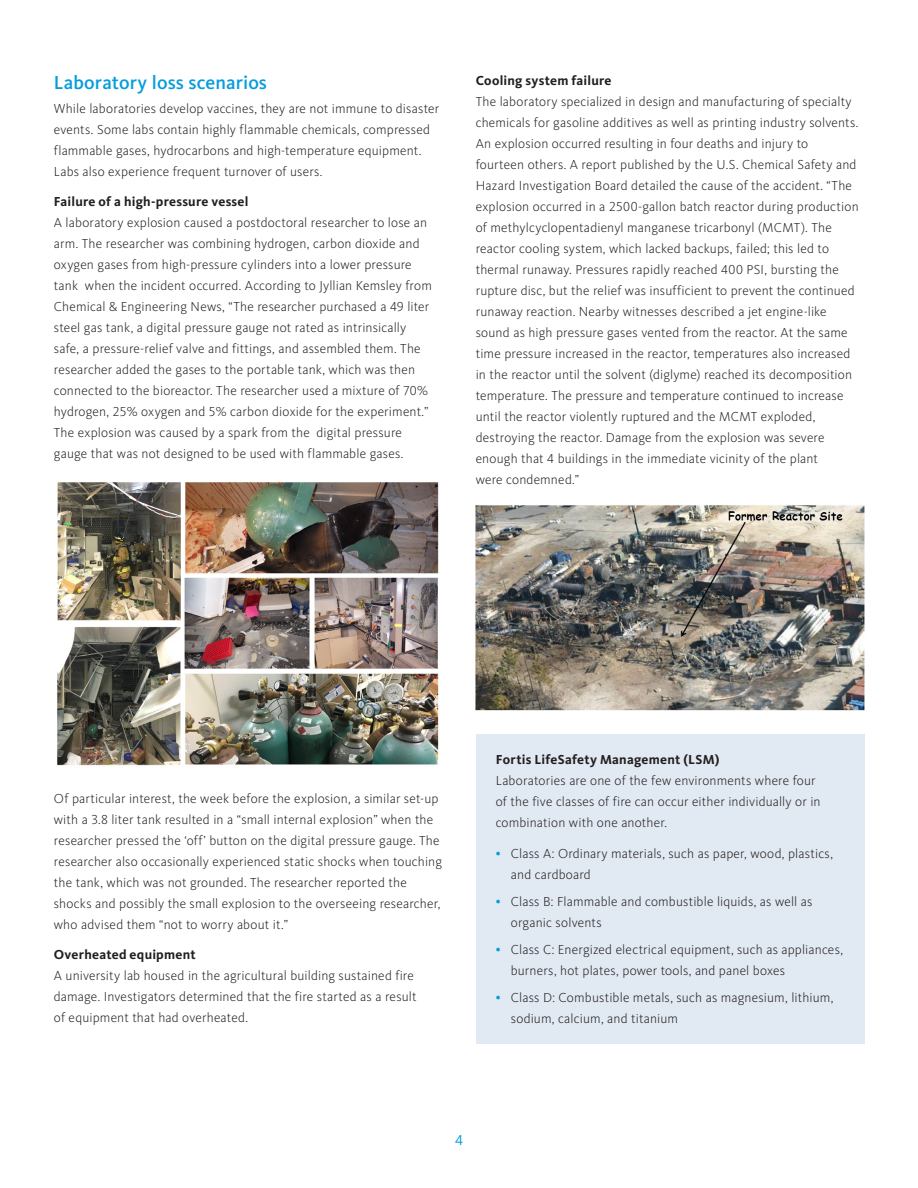
<style>
.page{position:relative;width:918px;height:1188px;background:#fff}
.page>*{position:absolute;margin:0;border:0;box-sizing:border-box;transform-origin:0 0}
.t1{font:500 19.5px "Kievit OT";letter-spacing:.005em;color:#069ddc}
.t2{font:15px "Kievit OT";color:#069ddc}
.Body{font:300 13.5px/21px "Kievit OT";letter-spacing:.01em;color:#231f20}
.t3{font:700 13.5px "Kievit OT";letter-spacing:.015em;color:#231f20}
.s1{font-weight:500;font-size:12px;color:#069ddc}
</style>
<div class="page">
<img style="left:476px;top:505px;width:388px;height:206px">
<div style="left:476px;top:734px;width:388px;height:309px;background:#e1e9f2"></div>
<img style="left:57px;top:482px;width:382px;height:284px">
<h2 class="t1" style="left:54px;top:71px;width:215px">Laboratory loss scenarios</h2>
<p class="Body" style="left:54px;top:98px;width:387px">While laboratories develop vaccines, they are not immune to disaster events. Some labs contain highly flammable chemicals, compressed flammable gases, hydrocarbons and high-temperature equipment.<br>Labs also experience frequent turnover of users.</p>
<h3 class="t3" style="left:54px;top:193px;width:196px">Failure of a high-pressure vessel</h3>
<p class="Body" style="left:54px;top:212px;width:380px">A laboratory explosion caused a postdoctoral researcher to lose an arm. The researcher was combining hydrogen, carbon dioxide and oxygen gases from high-pressure cylinders into a lower pressure tank when the incident occurred. According to Jyllian Kemsley from Chemical &amp; Engineering News, “The researcher purchased a 49 liter steel gas tank, a digital pressure gauge not rated as intrinsically safe, a pressure-relief valve and fittings, and assembled them. The researcher added the gases to the portable tank, which was then connected to the bioreactor. The researcher used a mixture of 70% hydrogen, 25% oxygen and 5% carbon dioxide for the experiment.” The explosion was caused by a spark from the digital pressure gauge that was not designed to be used with flammable gases.</p>
<h3 class="t3" style="left:476px;top:72px;width:137px">Cooling system failure</h3>
<p class="Body" style="left:476px;top:90px;width:385px">The laboratory specialized in design and manufacturing of specialty chemicals for gasoline additives as well as printing industry solvents.<br>An explosion occurred resulting in four deaths and injury to fourteen others. A report published by the U.S. Chemical Safety and Hazard Investigation Board detailed the cause of the accident. “The explosion occurred in a 2500-gallon batch reactor during production of methylcyclopentadienyl manganese tricarbonyl (MCMT). The reactor cooling system, which lacked backups, failed; this led to thermal runaway. Pressures rapidly reached 400 PSI, bursting the rupture disc, but the relief was insufficient to prevent the continued runaway reaction. Nearby witnesses described a jet engine-like sound as high pressure gases vented from the reactor. At the same time pressure increased in the reactor, temperatures also increased in the reactor until the solvent (diglyme) reached its decomposition temperature. The pressure and temperature continued to increase until the reactor violently ruptured and the MCMT exploded, destroying the reactor. Damage from the explosion was severe enough that 4 buildings in the immediate vicinity of the plant<br>were condemned.”</p>
<p class="Body" style="left:54px;top:788px;width:390px">Of particular interest, the week before the explosion, a similar set-up with a 3.8 liter tank resulted in a “small internal explosion” when the researcher pressed the ‘off’ button on the digital pressure gauge. The researcher also occasionally experienced static shocks when touching the tank, which was not grounded. The researcher reported the shocks and possibly the small explosion to the overseeing researcher, who advised them “not to worry about it.”</p>
<h3 class="t3" style="left:54px;top:946px;width:143px">Overheated equipment</h3>
<p class="Body" style="left:54px;top:965px;width:364px">A university lab housed in the agricultural building sustained fire damage. Investigators determined that the fire started as a result of equipment that had overheated.</p>
<h3 class="t3" style="left:496px;top:751px;width:225px">Fortis LifeSafety Management (LSM)</h3>
<p class="Body" style="left:496px;top:770px;width:326px">Laboratories are one of the few environments where four of the five classes of fire can occur either individually or in combination with one another.</p>
<p class="Body" style="left:511px;top:843px;width:324px;text-indent:-15px"><span class="s1">•</span> Class A: Ordinary materials, such as paper, wood, plastics, and cardboard</p>
<p class="Body" style="left:511px;top:891px;width:303px;text-indent:-15px"><span class="s1">•</span> Class B: Flammable and combustible liquids, as well as organic solvents</p>
<p class="Body" style="left:511px;top:939px;width:334px;text-indent:-15px"><span class="s1">•</span> Class C: Energized electrical equipment, such as appliances, burners, hot plates, power tools, and panel boxes</p>
<p class="Body" style="left:511px;top:987px;width:324px;text-indent:-15px"><span class="s1">•</span> Class D: Combustible metals, such as magnesium, lithium, sodium, calcium, and titanium</p>
<p class="t2" style="left:455px;top:1131px;width:9px">4</p>
</div>
